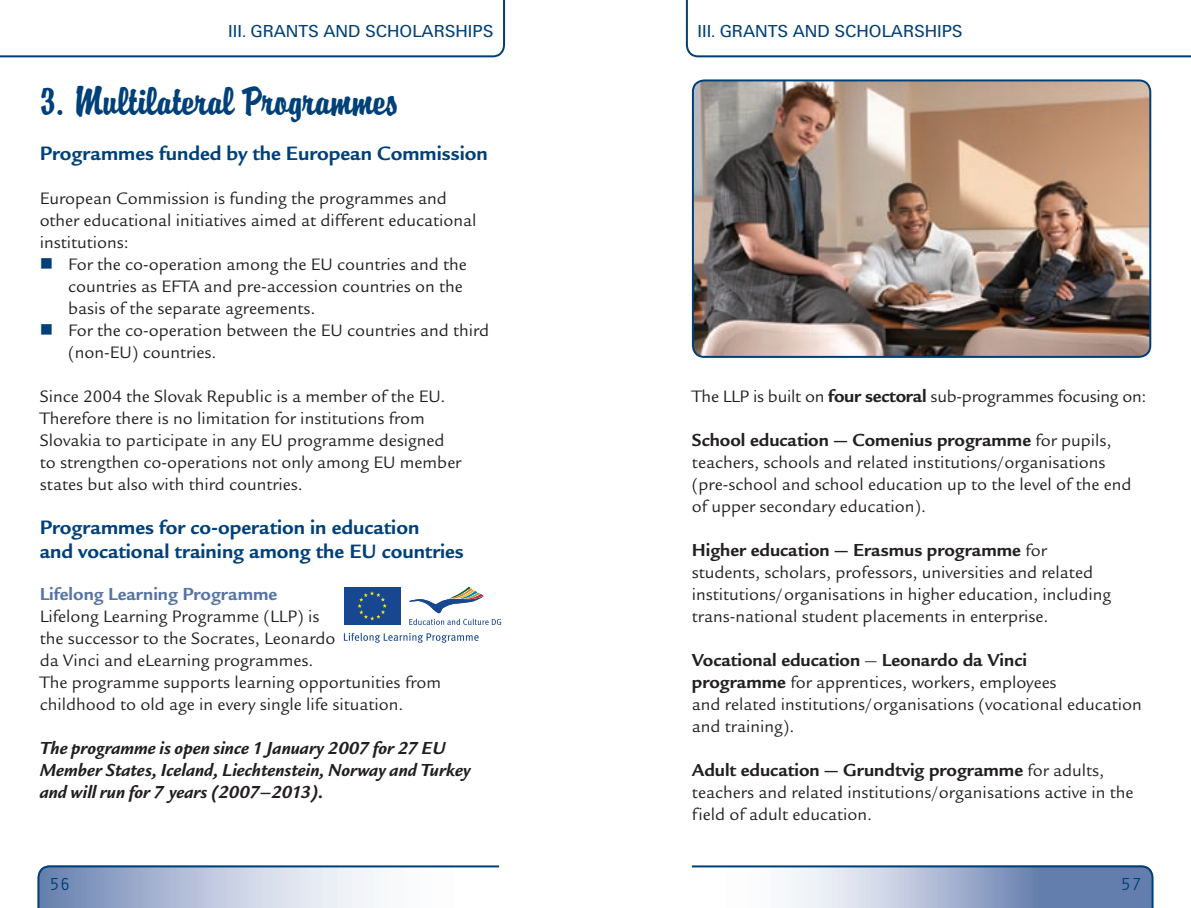
<style>
.page{position:relative;width:1191px;height:908px;background:#fff}
.page>*{position:absolute;margin:0;border:0;box-sizing:border-box;transform-origin:0 0}
.t1{font:36px "AT Briquet";color:#004079}
.t2{font:700 20px/24px "Legacy San Itc TEE";color:#004079}
.t3{font:18px/22px "Legacy San Itc TEE";color:#231f20}
.t4{font:italic 700 18px/22px "Legacy San Itc TEE";color:#231f20}
.t5{font:18px "Unitus TEE";color:#004079}
.t6{font:18px "Orator Std";color:#004079}
.s1{color:#004079}
.s2{font-weight:700;color:#5674a4}
.s3{font-weight:700}
</style>
<div class="page">
<svg style="left:0;top:0;width:505px;height:57px"></svg>
<svg style="left:37px;top:865px;width:462px;height:42px"></svg>
<svg style="left:692px;top:865px;width:461px;height:42px"></svg>
<svg style="left:686px;top:0;width:505px;height:57px"></svg>
<img style="left:692px;top:79px;width:459px;height:279px">
<svg style="left:344px;top:632px;width:134px;height:10px"></svg>
<div style="left:344px;top:587px;width:56px;height:37px;background:#174791"></div>
<svg style="left:357px;top:591px;width:30px;height:29px"></svg>
<svg style="left:409px;top:586px;width:92px;height:38px"></svg>
<p class="t5" style="left:228px;top:21px;width:266px">III. GRANTS AND SCHOLARSHIPS</p>
<p class="t1" style="left:40px;top:79px;width:361px">3. Multilateral Programmes</p>
<p class="t2" style="left:40px;top:141px;width:449px">Programmes funded by the European Commission</p>
<p class="t3" style="left:40px;top:187px;width:438px">European Commission is funding the programmes and other educational initiatives aimed at different educational institutions:</p>
<p class="t3" style="left:68px;top:253px;width:400px;text-indent:-28px"><span class="s1">■</span> For the co‑operation among the EU countries and the countries as EFTA and pre‑accession countries on the basis of the separate agreements.</p>
<p class="t3" style="left:68px;top:319px;width:423px;text-indent:-28px"><span class="s1">■</span> For the co‑operation between the EU countries and third (non‑EU) countries.</p>
<p class="t3" style="left:40px;top:385px;width:423px">Since 2004 the Slovak Republic is a member of the EU.<br>Therefore there is no limitation for institutions from Slovakia to participate in any EU programme designed to strengthen co‑operations not only among EU member states but also with third countries.</p>
<p class="t2" style="left:40px;top:515px;width:426px">Programmes for co-operation in education<br>and vocational training among the EU countries</p>
<p class="t3" style="left:40px;top:583px;width:403px"><span class="s2">Lifelong Learning Programme<br></span>Lifelong Learning Programme (LLP) is<br>the successor to the Socrates, Leonardo<br>da Vinci and eLearning programmes.<br>The programme supports learning opportunities from childhood to old age in every single life situation.</p>
<p class="t4" style="left:40px;top:736px;width:433px">The programme is open since 1 January 2007 for 27 EU<br>Member States, Iceland, Liechtenstein, Norway and Turkey and will run for 7 years (2007–2013).</p>
<p class="t6" style="left:49px;top:870px;width:23px">56</p>
<p class="t5" style="left:697px;top:21px;width:266px">III. GRANTS AND SCHOLARSHIPS</p>
<p class="t3" style="left:692px;top:385px;width:456px">The LLP is built on <span class="s3">four sectoral</span> sub‑programmes focusing on:</p>
<p class="t3" style="left:692px;top:429px;width:441px"><span class="s3">School education — Comenius programme</span> for pupils, teachers, schools and related institutions/organisations (pre‑school and school education up to the level of the end of upper secondary education).</p>
<p class="t3" style="left:692px;top:539px;width:421px"><span class="s3">Higher education — Erasmus programme</span> for students, scholars, professors, universities and related institutions/ organisations in higher education, including trans‑national student placements in enterprise.</p>
<p class="t3" style="left:692px;top:649px;width:451px"><span class="s3">Vocational education</span> — <span class="s3">Leonardo da Vinci<br>programme</span> for apprentices, workers, employees<br>and related institutions/ organisations (vocational education and training).</p>
<p class="t3" style="left:692px;top:759px;width:443px"><span class="s3">Adult education — Grundtvig programme</span> for adults, teachers and related institutions/organisations active in the field of adult education.</p>
<p class="t6" style="left:1120px;top:870px;width:23px">57</p>
</div>
